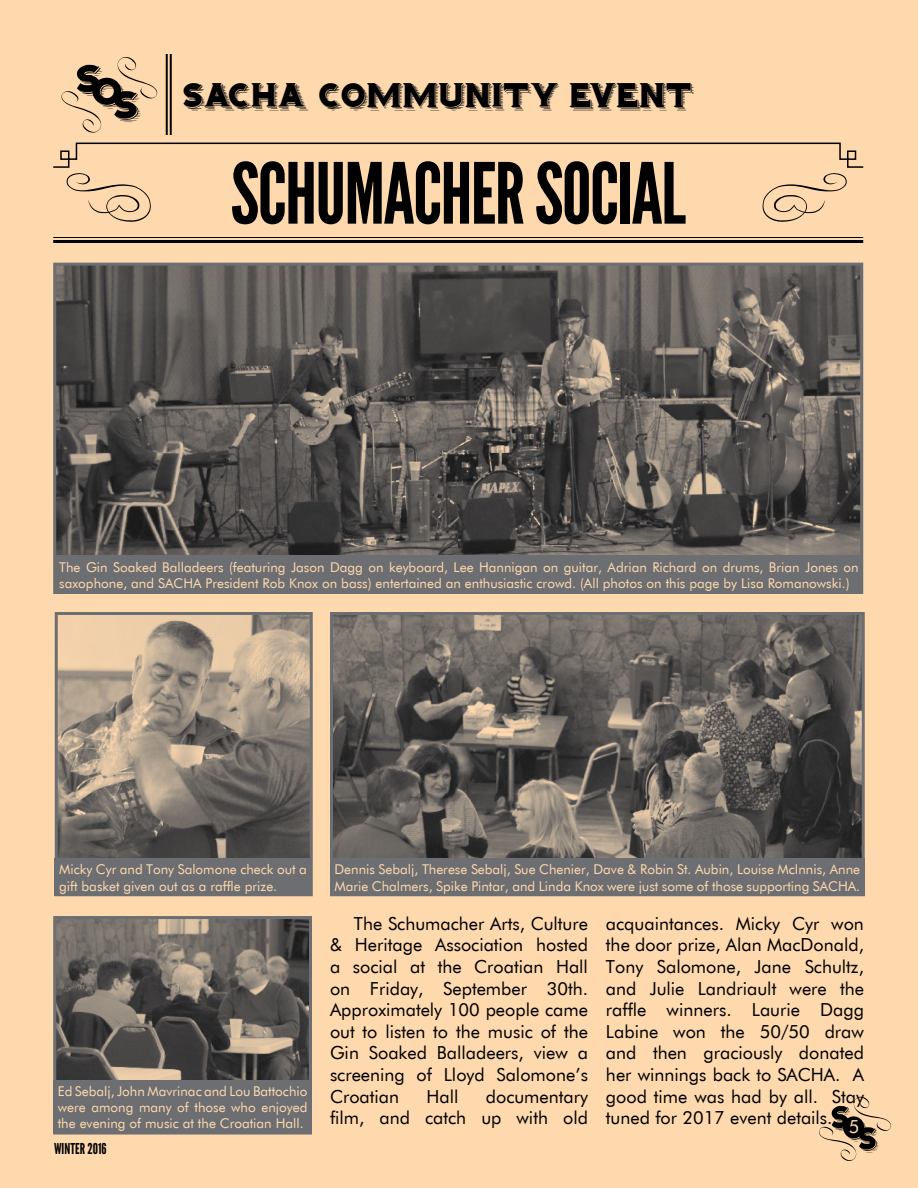
<style>
.page{position:relative;width:918px;height:1188px;background:#fed9ae}
.page>*{position:absolute;margin:0;border:0;box-sizing:border-box;transform-origin:0 0}
.t1{font:84px "League Gothic";letter-spacing:-.02em;color:#000}
.t2{font:30px "Hominis";letter-spacing:-.05em;color:#000}
.t3{font:18px/21.6px "Futura BT";color:#000;text-align:justify}
.t4{font:18px "Futura BT";color:#fed9ae}
.t5{font:15px "League Gothic";color:#000}
.t6{font:13.5px/16.2px "Futura BT";color:#fed9ae}
</style>
<div class="page">
<svg style="left:61px;top:57px;width:97px;height:76px"></svg>
<hr style="left:170px;top:54px;width:2px;height:81px;background:#000">
<hr style="left:166px;top:54px;width:2px;height:81px;background:#000">
<svg style="left:819px;top:1096px;width:72px;height:65px"></svg>
<div style="left:845px;top:1120px;width:16px;height:14px;background:#000;border-radius:50%"></div>
<img style="left:57px;top:267px;width:802px;height:288px">
<div style="left:53px;top:263px;width:810px;height:331px;border:3px solid #6d6e71"></div>
<img style="left:59px;top:616px;width:250px;height:242px">
<div style="left:55px;top:612px;width:258px;height:284px;border:3px solid #6d6e71"></div>
<div style="left:55px;top:858px;width:256px;height:38px;background:#6d6e71"></div>
<hr style="left:53px;top:237px;width:810px;height:1px;background:#000">
<hr style="left:53px;top:240px;width:810px;height:3px;background:#000">
<svg style="left:53px;top:142px;width:811px;height:80px"></svg>
<img style="left:57px;top:920px;width:251px;height:160px">
<div style="left:53px;top:916px;width:259px;height:219px;border:3px solid #6d6e71"></div>
<div style="left:55px;top:555px;width:808px;height:39px;background:#6d6e71"></div>
<img style="left:334px;top:616px;width:527px;height:242px">
<div style="left:330px;top:612px;width:535px;height:284px;border:3px solid #6d6e71"></div>
<div style="left:53px;top:1080px;width:259px;height:54px;background:#6d6e71"></div>
<div style="left:330px;top:858px;width:535px;height:38px;background:#6d6e71"></div>
<h2 class="t2" style="left:183px;top:83px;width:513px">SACHA COMMUNITY EVENT</h2>
<h1 class="t1" style="left:231px;top:146px;width:457px">SCHUMACHER SOCIAL</h1>
<p class="t6" style="left:59px;top:559px;width:801px">The Gin Soaked Balladeers (featuring Jason Dagg on keyboard, Lee Hannigan on guitar, Adrian Richard on drums, Brian Jones on saxophone, and SACHA President Rob Knox on bass) entertained an enthusiastic crowd. (All photos on this page by Lisa Romanowski.)</p>
<p class="t6" style="left:59px;top:861px;width:249px">Micky Cyr and Tony Salomone check out a gift basket given out as a raffle prize.</p>
<p class="t6" style="left:58px;top:1083px;width:251px;text-align:justify">Ed Sebalj, John Mavrinac and Lou Battochio were among many of those who enjoyed the evening of music at the Croatian Hall.</p>
<p class="t5" style="left:54px;top:1141px;width:54px">WINTER 2016</p>
<p class="t6" style="left:334px;top:861px;width:527px">Dennis Sebalj, Therese Sebalj, Sue Chenier, Dave &amp; Robin St. Aubin, Louise McInnis, Anne<br>Marie Chalmers, Spike Pintar, and Linda Knox were just some of those supporting SACHA.</p>
<p class="t3" style="left:330px;top:912px;width:260px;text-indent:24px">The Schumacher Arts, Culture &amp; Heritage Association hosted a social at the Croatian Hall on Friday, September 30th.<br>Approximately 100 people came out to listen to the music of the Gin Soaked Balladeers, view a screening of Lloyd Salomone’s Croatian</p>
<h3 class="t3" style="left:330px;top:1085px;width:260px;text-align:right">documentary<br>film, and catch up with old</h3>
<h3 class="t3" style="left:427px;top:1085px;width:33px">Hall</h3>
<p class="t3" style="left:606px;top:912px;width:260px">acquaintances. Micky Cyr won the door prize, Alan MacDonald, Tony Salomone, Jane Schultz, and Julie Landriault were the raffle winners. Laurie Dagg Labine won the 50/50 draw and then graciously donated her winnings back to SACHA. A good time was had by all. Stay tuned for 2017 event details.</p>
<h3 class="t4" style="left:849px;top:1115px;width:12px">5</h3>
</div>
